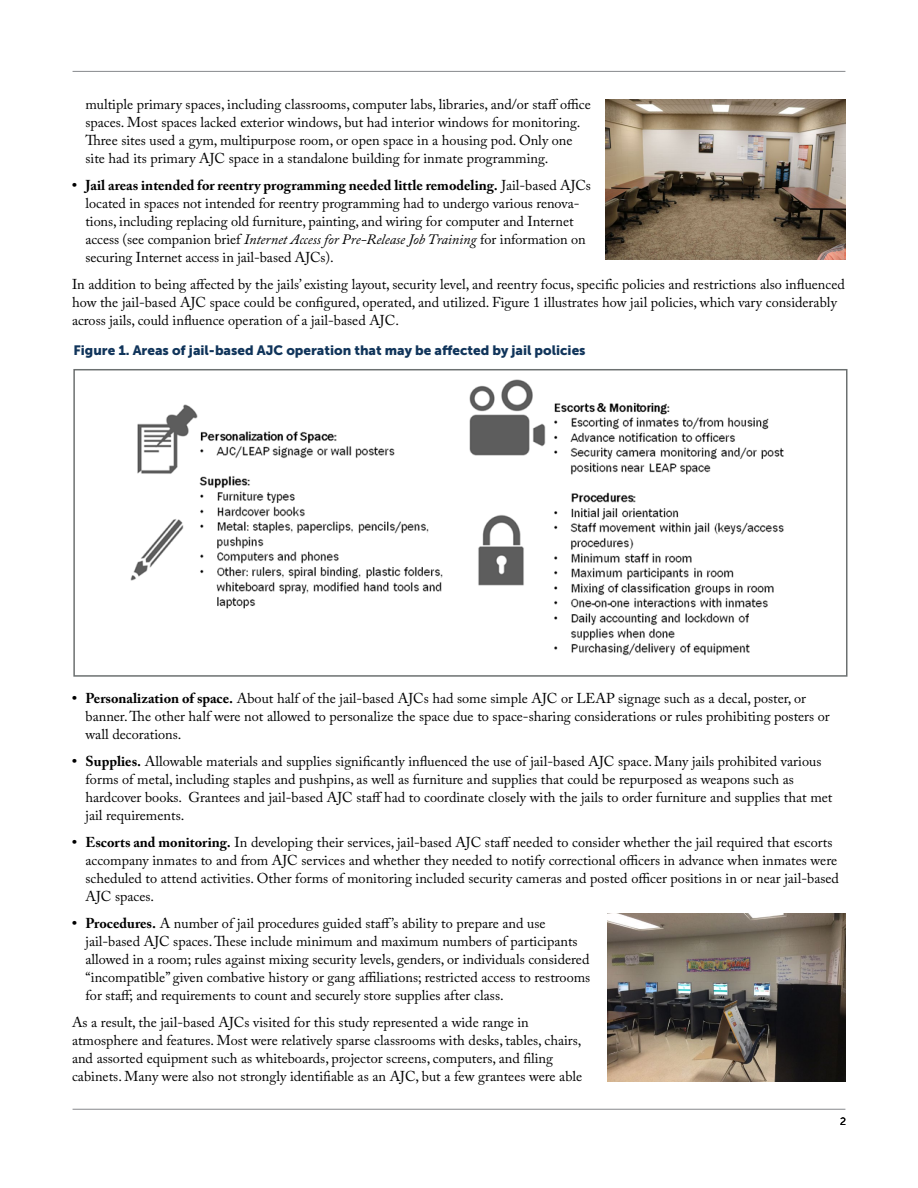
<style>
.page{position:relative;width:918px;height:1188px;background:#fff}
.page>*{position:absolute;margin:0;border:0;box-sizing:border-box;transform-origin:0 0}
.TEXT_--bullet_list_w{font:14.25px/18px "Adobe Caslon Pro";color:#000}
.TEXT___adobe_caslon{font:14.25px/18px "Adobe Caslon Pro";color:#000}
.CHART_TITLE___museo{font:13.5px "Museo Sans 900";color:#10345a}
.PAGE_NUMBER___museo{font:10.5px "Museo Sans 300";color:#000}
.s1{font-weight:700}
.s2{font-style:italic}
</style>
<div class="page">
<hr style="left:73px;top:1109px;width:772px;height:1px;background:#939598">
<hr style="left:73px;top:71px;width:772px;height:1px;background:#939598">
<img style="left:606px;top:99px;width:240px;height:160px">
<img style="left:607px;top:913px;width:238px;height:168px">
<img style="left:130px;top:379px;width:654px;height:277px">
<div style="left:73px;top:369px;width:775px;height:308px;border:2px solid #6c7070"></div>
<p class="TEXT_--bullet_list_w" style="left:86px;top:96px;width:507px">multiple primary spaces, including classrooms, computer labs, libraries, and/or staff office spaces. Most spaces lacked exterior windows, but had interior windows for monitoring.<br>Three sites used a gym, multipurpose room, or open space in a housing pod. Only one site had its primary AJC space in a standalone building for inmate programming.</p>
<p class="TEXT_--bullet_list_w" style="left:86px;top:177px;width:507px;text-indent:-14px"><span class="s1">• Jail areas intended for reentry programming needed little remodeling.</span> Jail-based AJCs located in spaces not intended for reentry programming had to undergo various renova&shy;tions, including replacing old furniture, painting, and wiring for computer and Internet access (see companion brief <span class="s2">Internet Access for Pre-Release Job Training</span> for information on securing Internet access in jail-based AJCs).</p>
<p class="TEXT___adobe_caslon" style="left:72px;top:276px;width:774px">In addition to being affected by the jails’ existing layout, security level, and reentry focus, specific policies and restrictions also influenced how the jail-based AJC space could be configured, operated, and utilized. Figure 1 illustrates how jail policies, which vary considerably across jails, could influence operation of a jail-based AJC.</p>
<p class="CHART_TITLE___museo" style="left:73px;top:343px;width:514px">Figure 1. Areas of jail-based AJC operation that may be affected by jail policies</p>
<p class="TEXT_--bullet_list_w" style="left:86px;top:690px;width:746px;text-indent:-14px"><span class="s1">• Personalization of space.</span> About half of the jail-based AJCs had some simple AJC or LEAP signage such as a decal, poster, or banner. The other half were not allowed to personalize the space due to space-sharing considerations or rules prohibiting posters or wall decorations.</p>
<p class="TEXT_--bullet_list_w" style="left:86px;top:753px;width:748px;text-indent:-14px"><span class="s1">• Supplies.</span> Allowable materials and supplies significantly influenced the use of jail-based AJC space. Many jails prohibited various forms of metal, including staples and pushpins, as well as furniture and supplies that could be repurposed as weapons such as hardcover books. Grantees and jail-based AJC staff had to coordinate closely with the jails to order furniture and supplies that met jail requirements.</p>
<p class="TEXT_--bullet_list_w" style="left:86px;top:834px;width:755px;text-indent:-14px"><span class="s1">• Escorts and monitoring.</span> In developing their services, jail-based AJC staff needed to consider whether the jail required that escorts accompany inmates to and from AJC services and whether they needed to notify correctional officers in advance when inmates were scheduled to attend activities. Other forms of monitoring included security cameras and posted officer positions in or near jail-based AJC spaces.</p>
<p class="TEXT_--bullet_list_w" style="left:86px;top:915px;width:506px;text-indent:-14px"><span class="s1">• Procedures.</span> A number of jail procedures guided staff’s ability to prepare and use jail-based AJC spaces. These include minimum and maximum numbers of participants allowed in a room; rules against mixing security levels, genders, or individuals considered “incompatible” given combative history or gang affiliations; restricted access to restrooms for staff; and requirements to count and securely store supplies after class.</p>
<p class="TEXT___adobe_caslon" style="left:72px;top:1014px;width:512px">As a result, the jail-based AJCs visited for this study represented a wide range in atmosphere and features. Most were relatively sparse classrooms with desks, tables, chairs, and assorted equipment such as whiteboards, projector screens, computers, and filing cabinets. Many were also not strongly identifiable as an AJC, but a few grantees were able</p>
<p class="PAGE_NUMBER___museo" style="left:840px;top:1116px;width:7px">2</p>
</div>
